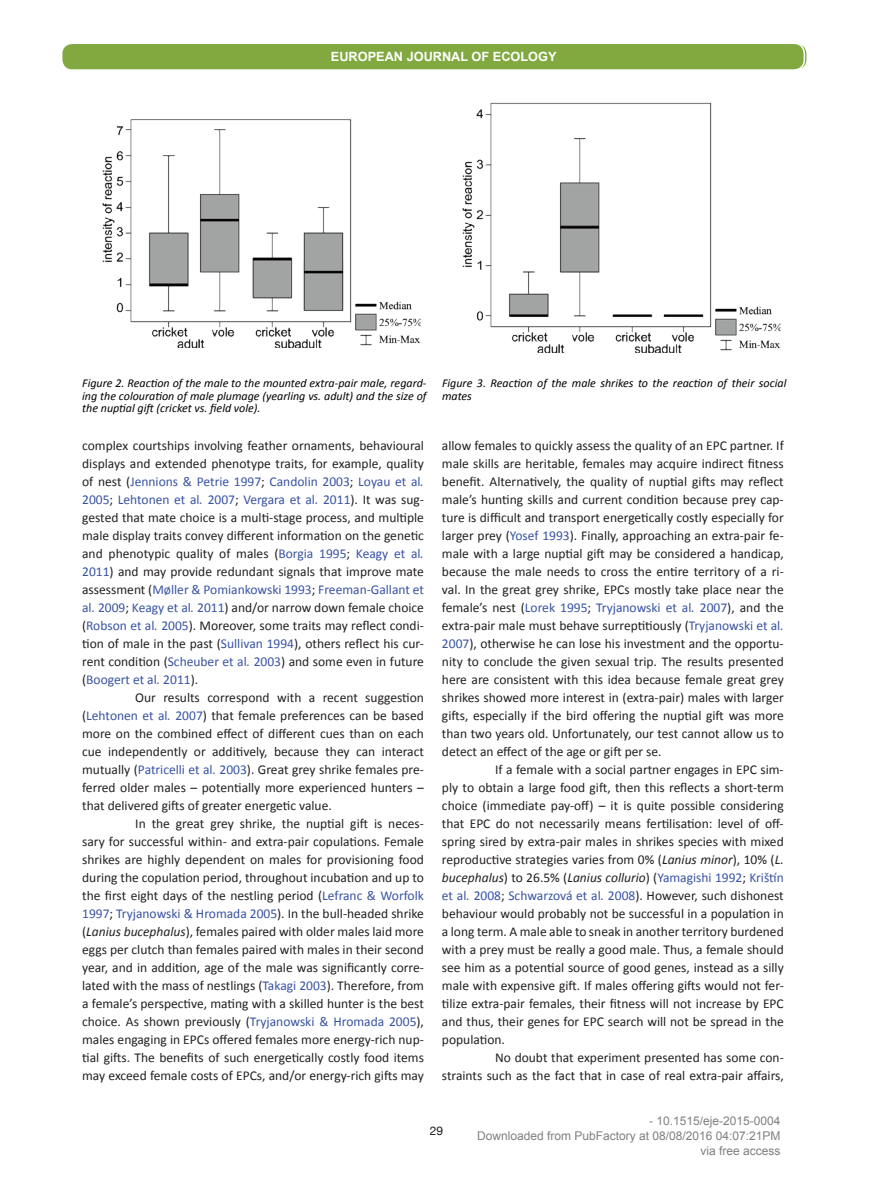
<style>
.page{position:relative;width:893px;height:1178px;background:#fff}
.page>*{position:absolute;margin:0;border:0;box-sizing:border-box;transform-origin:0 0}
.t1{font:13.5px/18px "Calibri";color:#231f20;text-align:justify}
.t2{font:700 12.75px "Arial";color:#fff}
.t3{font:italic 12px/12.6px "Calibri";color:#000;text-align:justify}
.t4{font:12px/15px "Arial";color:#808080;text-align:right}
.t5{font:12px "Helvetica Neue";color:#231f20}
.s1{color:#3853a3}
.s2{font-style:italic;color:#3853a3}
.s3{font-style:italic}
</style>
<div class="page">
<div style="left:62px;top:43px;width:742px;height:27px;background:#81a940;border-radius:10px"></div>
<div style="left:61px;top:43px;width:744px;height:28px;border:2px solid #fff;border-radius:10px"></div>
<img style="left:102px;top:119px;width:318px;height:229px">
<img style="left:462px;top:102px;width:318px;height:251px">
<p class="t2" style="left:331px;top:48px;width:227px">EUROPEAN JOURNAL OF ECOLOGY</p>
<p class="t2" style="left:334px;top:48px;width:227px">EUROPEAN JOURNAL OF ECOLOGY</p>
<p class="t3" style="left:82px;top:376px;width:346px">Figure 2. Reaction of the male to the mounted extra-pair male, regard&shy;ing the colouration of male plumage (yearling vs. adult) and the size of the nuptial gift (cricket vs. field vole).</p>
<p class="t3" style="left:442px;top:376px;width:346px">Figure 3. Reaction of the male shrikes to the reaction of their social mates</p>
<p class="t1" style="left:82px;top:437px;width:343px">complex courtships involving feather ornaments, behavioural displays and extended phenotype traits, for example, quality of nest (<span class="s1">Jennions &amp; Petrie 1997</span>; <span class="s1">Candolin 2003</span>; <span class="s1">Loyau et al</span><span class="s2">.<br></span><span class="s1">2005</span>; <span class="s1">Lehtonen et al</span><span class="s2">.</span> <span class="s1">2007</span>; <span class="s1">Vergara et al</span><span class="s2">.</span> <span class="s1">2011</span>). It was sug&shy;gested that mate choice is a multi-stage process, and multiple male display traits convey different information on the genetic and phenotypic quality of males (<span class="s1">Borgia 1995</span>; <span class="s1">Keagy et al</span><span class="s2">.<br></span><span class="s1">2011</span>) and may provide redundant signals that improve mate assessment (<span class="s1">Møller &amp; Pomiankowski 1993</span>; <span class="s1">Freeman-Gallant et al</span><span class="s2">.</span> <span class="s1">2009</span>; <span class="s1">Keagy et al</span><span class="s2">.</span> <span class="s1">2011</span>) and/or narrow down female choice (<span class="s1">Robson et al</span><span class="s2">.</span> <span class="s1">2005</span>). Moreover, some traits may reflect condi&shy;tion of male in the past (<span class="s1">Sullivan 1994</span>), others reflect his cur&shy;rent condition (<span class="s1">Scheuber et al</span><span class="s2">.</span> <span class="s1">2003</span>) and some even in future (<span class="s1">Boogert et al</span><span class="s2">.</span> <span class="s1">2011</span>).</p>
<p class="t1" style="left:82px;top:689px;width:343px;text-indent:53px">Our results correspond with a recent suggestion (<span class="s1">Lehtonen et al</span><span class="s2">.</span> <span class="s1">2007</span>) that female preferences can be based more on the combined effect of different cues than on each cue independently or additively, because they can interact mutually (<span class="s1">Patricelli et al</span><span class="s2">.</span> <span class="s1">2003</span>). Great grey shrike females pre&shy;ferred older males – potentially more experienced hunters – that delivered gifts of greater energetic value.</p>
<p class="t1" style="left:82px;top:814px;width:343px;text-indent:53px">In the great grey shrike, the nuptial gift is neces&shy;sary for successful within- and extra-pair copulations. Female shrikes are highly dependent on males for provisioning food during the copulation period, throughout incubation and up to the first eight days of the nestling period (<span class="s1">Lefranc &amp; Worfolk 1997</span>; <span class="s1">Tryjanowski &amp; Hromada 2005</span>). In the bull-headed shrike (<span class="s3">Lanius bucephalus</span>), females paired with older males laid more eggs per clutch than females paired with males in their second year, and in addition, age of the male was significantly corre&shy;lated with the mass of nestlings (<span class="s1">Takagi 2003</span>). Therefore, from a female’s perspective, mating with a skilled hunter is the best choice. As shown previously (<span class="s1">Tryjanowski &amp; Hromada 2005</span>), males engaging in EPCs offered females more energy-rich nup&shy;tial gifts. The benefits of such energetically costly food items may exceed female costs of EPCs, and/or energy-rich gifts may</p>
<p class="t1" style="left:442px;top:436px;width:343px">allow females to quickly assess the quality of an EPC partner. If male skills are heritable, females may acquire indirect fitness benefit. Alternatively, the quality of nuptial gifts may reflect male’s hunting skills and current condition because prey cap&shy;ture is difficult and transport energetically costly especially for larger prey (<span class="s1">Yosef 1993</span>). Finally, approaching an extra-pair fe&shy;male with a large nuptial gift may be considered a handicap, because the male needs to cross the entire territory of a ri&shy;val. In the great grey shrike, EPCs mostly take place near the female’s nest (<span class="s1">Lorek 1995</span>; <span class="s1">Tryjanowski et al</span><span class="s2">.</span> <span class="s1">2007</span>), and the extra-pair male must behave surreptitiously (<span class="s1">Tryjanowski et al</span><span class="s2">.<br></span><span class="s1">2007</span>), otherwise he can lose his investment and the opportu&shy;nity to conclude the given sexual trip. The results presented here are consistent with this idea because female great grey shrikes showed more interest in (extra-pair) males with larger gifts, especially if the bird offering the nuptial gift was more than two years old. Unfortunately, our test cannot allow us to detect an effect of the age or gift per se.</p>
<p class="t1" style="left:442px;top:760px;width:343px;text-indent:53px">If a female with a social partner engages in EPC sim&shy;ply to obtain a large food gift, then this reflects a short-term choice (immediate pay-off) – it is quite possible considering that EPC do not necessarily means fertilisation: level of off&shy;spring sired by extra-pair males in shrikes species with mixed reproductive strategies varies from 0% (<span class="s3">Lanius minor</span>), 10% (<span class="s3">L. bucephalus</span>) to 26.5% (<span class="s3">Lanius collurio</span>) (<span class="s1">Yamagishi 1992</span>; <span class="s1">Krištín et al</span><span class="s2">.</span> <span class="s1">2008</span>; <span class="s1">Schwarzová et al</span><span class="s2">.</span> <span class="s1">2008</span>). However, such dishonest behaviour would probably not be successful in a population in a long term. A male able to sneak in another territory burdened with a prey must be really a good male. Thus, a female should see him as a potential source of good genes, instead as a silly male with expensive gift. If males offering gifts would not fer&shy;tilize extra-pair females, their fitness will not increase by EPC and thus, their genes for EPC search will not be spread in the population.</p>
<p class="t1" style="left:442px;top:1048px;width:343px;text-align:right">No doubt that experiment presented has some con-<br>straints such as the fact that in case of real extra-pair affairs,</p>
<p class="t5" style="left:430px;top:1122px;width:15px">29</p>
<p class="t4" style="left:477px;top:1115px;width:305px">- 10.1515/eje-2015-0004<br>Downloaded from PubFactory at 08/08/2016 04:07:21PM via free access</p>
</div>
